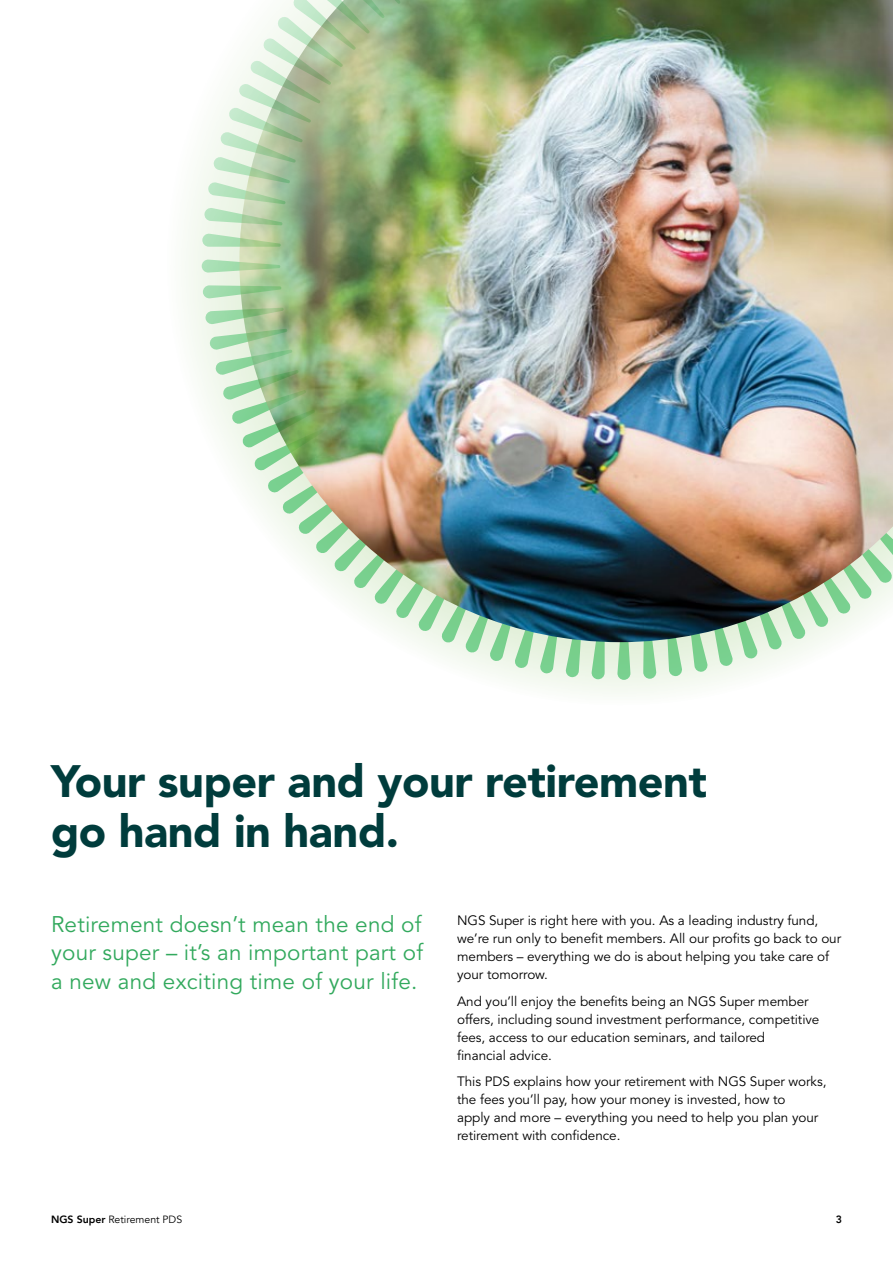
<style>
.page{position:relative;width:893px;height:1263px;background:#fff}
.page>*{position:absolute;margin:0;border:0;box-sizing:border-box;transform-origin:0 0}
.t1{font:900 45px/49.5px "Avenir LT Std";letter-spacing:-.01em;color:#003c3c}
.t2{font:22.5px/28.5px "Avenir LT Std";letter-spacing:.01em;color:#32a95d;text-align:justify}
.t3{font:13.5px/18px "Avenir LT Std";letter-spacing:-.005em;color:#000}
.t4{font:10.5px "Avenir";color:#000}
.t5{font:800 10.5px "Avenir";color:#000}
.s1{font-weight:800}
</style>
<div class="page">
<svg style="left:185px;top:78px;width:638px;height:616px"></svg>
<img style="left:239px;top:0;width:654px;height:642px">
<h1 class="t1" style="left:51px;top:756px;width:657px">Your super and your retirement go hand in hand.</h1>
<h2 class="t2" style="left:51px;top:910px;width:373px">Retirement doesn’t mean the end of your super – it’s an important part of a new and exciting time of your life.</h2>
<p class="t3" style="left:457px;top:912px;width:386px">NGS Super is right here with you. As a leading industry fund, we’re run only to benefit members. All our profits go back to our members – everything we do is about helping you take care of your tomorrow.</p>
<p class="t3" style="left:457px;top:992px;width:364px">And you’ll enjoy the benefits being an NGS Super member offers, including sound investment performance, competitive fees, access to our education seminars, and tailored<br>financial advice.</p>
<p class="t3" style="left:457px;top:1073px;width:371px">This PDS explains how your retirement with NGS Super works, the fees you’ll pay, how your money is invested, how to<br>apply and more – everything you need to help you plan your retirement with confidence.</p>
<p class="t4" style="left:51px;top:1213px;width:133px"><span class="s1">NGS Super</span> Retirement PDS</p>
<p class="t5" style="left:836px;top:1211px;width:8px">3</p>
</div>
